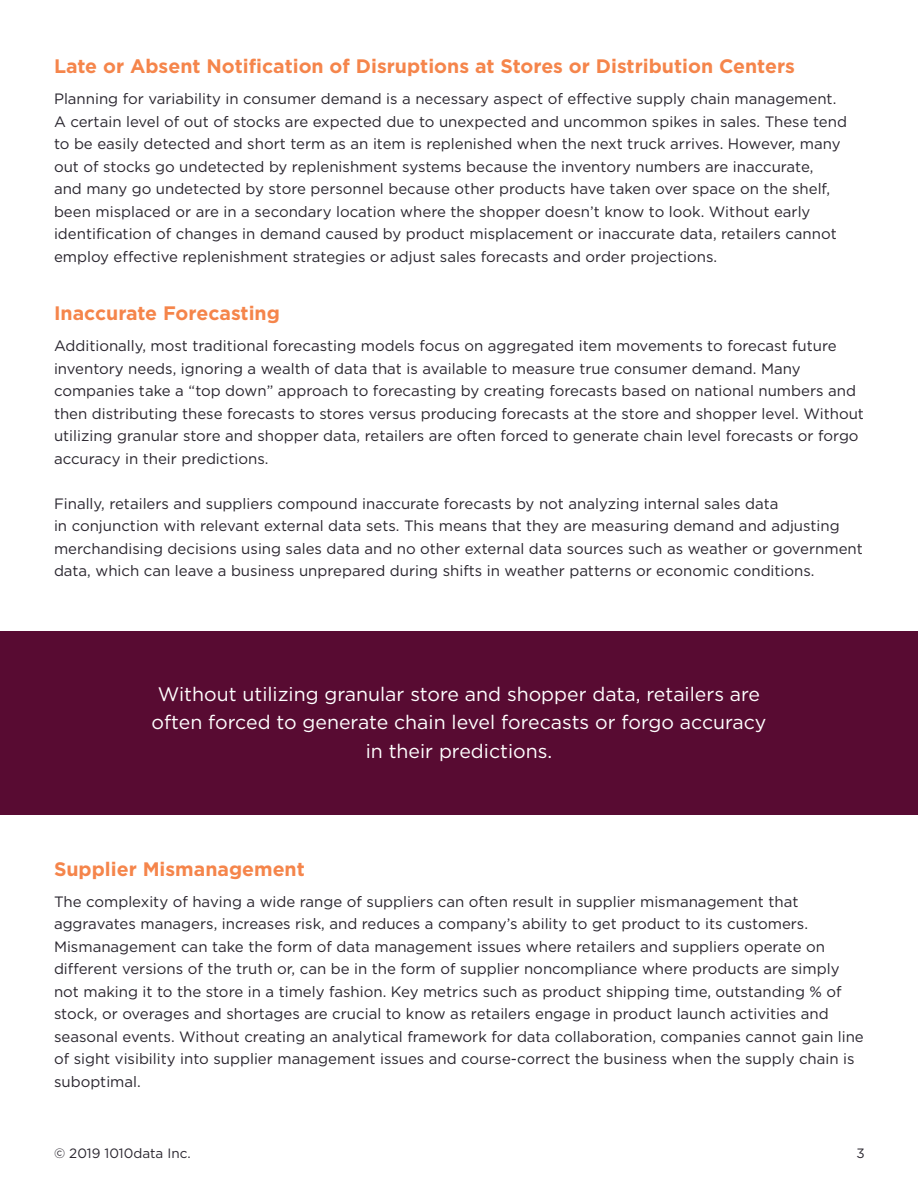
<style>
.page{position:relative;width:918px;height:1188px;background:#fff}
.page>*{position:absolute;margin:0;border:0;box-sizing:border-box;transform-origin:0 0}
.Header_1{font:19.5px/28.5px "Gotham HTF";color:#fff;text-align:center}
.Header_2{font:700 19.5px "Gotham HTF";color:#f5854b}
.Paragraph_Style_2{font:15px/22.5px "Gotham HTF";color:#29252e}
.Paragraph_Style_2-2{font:13.5px "Gotham HTF";color:#29252e}
</style>
<div class="page">
<div style="left:0;top:632px;width:918px;height:183px;background:#580b32"></div>
<p class="Header_2" style="left:54px;top:55px;width:743px">Late or Absent Notification of Disruptions at Stores or Distribution Centers</p>
<p class="Paragraph_Style_2" style="left:54px;top:88px;width:795px">Planning for variability in consumer demand is a necessary aspect of effective supply chain management.<br>A certain level of out of stocks are expected due to unexpected and uncommon spikes in sales. These tend to be easily detected and short term as an item is replenished when the next truck arrives. However, many out of stocks go undetected by replenishment systems because the inventory numbers are inaccurate,<br>and many go undetected by store personnel because other products have taken over space on the shelf, been misplaced or are in a secondary location where the shopper doesn’t know to look. Without early identification of changes in demand caused by product misplacement or inaccurate data, retailers cannot employ effective replenishment strategies or adjust sales forecasts and order projections.</p>
<p class="Header_2" style="left:54px;top:302px;width:227px">Inaccurate Forecasting</p>
<p class="Paragraph_Style_2" style="left:54px;top:334px;width:812px">Additionally, most traditional forecasting models focus on aggregated item movements to forecast future inventory needs, ignoring a wealth of data that is available to measure true consumer demand. Many companies take a “top down” approach to forecasting by creating forecasts based on national numbers and then distributing these forecasts to stores versus producing forecasts at the store and shopper level. Without utilizing granular store and shopper data, retailers are often forced to generate chain level forecasts or forgo accuracy in their predictions.</p>
<p class="Paragraph_Style_2" style="left:54px;top:492px;width:726px">Finally, retailers and suppliers compound inaccurate forecasts by not analyzing internal sales data</p>
<p class="Paragraph_Style_2" style="left:54px;top:514px;width:810px">in conjunction with relevant external data sets. This means that they are measuring demand and adjusting merchandising decisions using sales data and no other external data sources such as weather or government data, which can leave a business unprepared during shifts in weather patterns or economic conditions.</p>
<p class="Header_1" style="left:152px;top:679px;width:616px">Without utilizing granular store and shopper data, retailers are often forced to generate chain level forecasts or forgo accuracy in their predictions.</p>
<p class="Header_2" style="left:54px;top:858px;width:252px">Supplier Mismanagement</p>
<p class="Paragraph_Style_2" style="left:54px;top:890px;width:811px">The complexity of having a wide range of suppliers can often result in supplier mismanagement that aggravates managers, increases risk, and reduces a company’s ability to get product to its customers.<br>Mismanagement can take the form of data management issues where retailers and suppliers operate on different versions of the truth or, can be in the form of supplier noncompliance where products are simply not making it to the store in a timely fashion. Key metrics such as product shipping time, outstanding % of stock, or overages and shortages are crucial to know as retailers engage in product launch activities and seasonal events. Without creating an analytical framework for data collaboration, companies cannot gain line of sight visibility into supplier management issues and course-correct the business when the supply chain is suboptimal.</p>
<p class="Paragraph_Style_2-2" style="left:54px;top:1145px;width:138px">© 2019 1010data Inc.</p>
<p class="Paragraph_Style_2-2" style="left:856px;top:1145px;width:10px">3</p>
</div>
